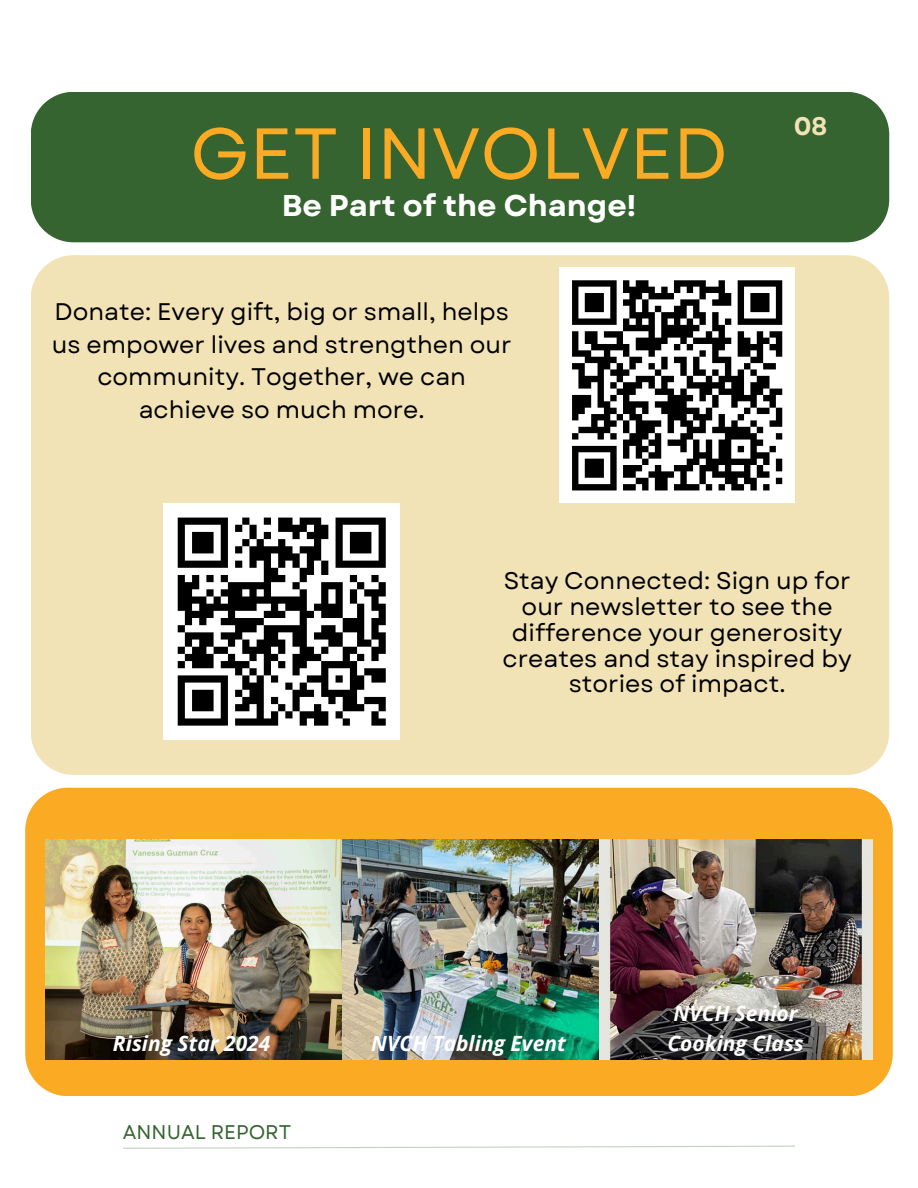
<style>
.page{position:relative;width:918px;height:1188px;background:#fff}
.page>*{position:absolute;margin:0;border:0;box-sizing:border-box;transform-origin:0 0}
.t1{font:72px "Garet";color:#fbaa23}
.t2{font:700 30px "Garet";color:#fff}
.t3{font:700 25.35px "Garet";color:#f2e3b6}
.t4{font:24px/25.8px "Garet";color:#000;text-align:center}
.t5{font:italic 700 21px/29.2px "Open Sans";color:#fff}
.t6{font:19.8px "Garet";color:#356430}
</style>
<div class="page">
<svg style="left:123px;top:1146px;width:672px;height:3px"></svg>
<div style="left:31px;top:255px;width:858px;height:520px;background:#f2e3b6"></div>
<div style="left:559px;top:268px;width:236px;height:235px;background:#fff"></div>
<svg style="left:572px;top:280px;width:211px;height:211px"></svg>
<div style="left:163px;top:503px;width:237px;height:237px;background:#fff"></div>
<svg style="left:177px;top:517px;width:209px;height:209px"></svg>
<div style="left:25px;top:788px;width:868px;height:308px;background:#fbaa23"></div>
<img style="left:46px;top:839px;width:827px;height:221px">
<div style="left:31px;top:92px;width:858px;height:150px;background:#356430"></div>
<p class="t1" style="left:190px;top:102px;width:539px">GET INVOLVED</p>
<h3 class="t2" style="left:282px;top:184px;width:356px">Be Part of the Change!</h3>
<p class="t4" style="left:52px;top:296px;width:461px;line-height:32.7px">Donate: Every gift, big or small, helps us empower lives and strengthen our community. Together, we can achieve so much more.</p>
<h2 class="t3" style="left:794px;top:107px;width:35px">08</h2>
<p class="t4" style="left:503px;top:568px;width:351px">Stay Connected: Sign up for our newsletter to see the difference your generosity creates and stay inspired by stories of impact.</p>
<h3 class="t5" style="left:113px;top:1028px;width:159px">Rising Star 2024</h3>
<p class="t5" style="left:371px;top:1028px;width:196px">NVCH Tabling Event</p>
<h1 class="t6" style="left:123px;top:1118px;width:170px">ANNUAL REPORT</h1>
<p class="t5" style="left:667px;top:999px;width:138px">NVCH Senior<br>Cooking Class</p>
</div>
